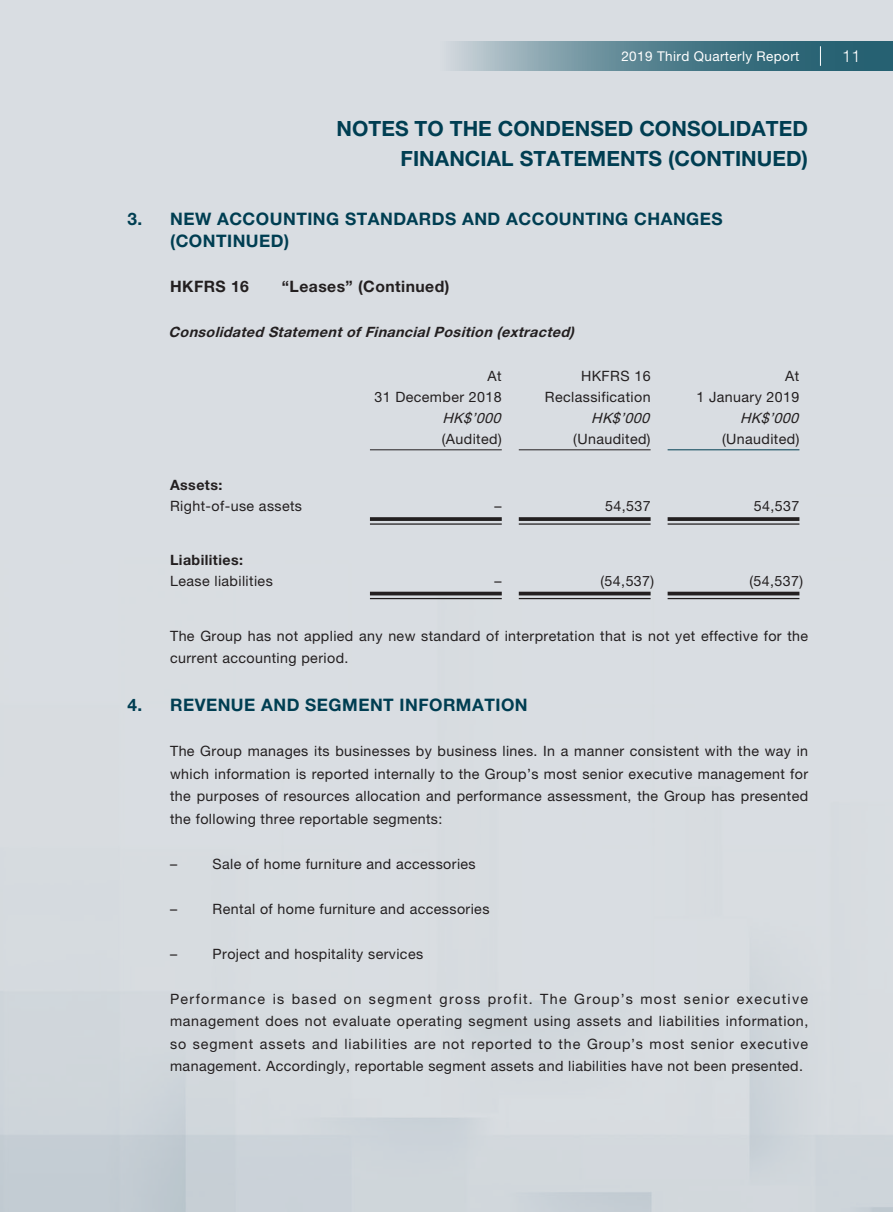
<style>
.page{position:relative;width:893px;height:1212px;background:#d9dde2}
.page>*{position:absolute;margin:0;border:0;box-sizing:border-box;transform-origin:0 0}
.t1{font:700 21px/30px "Helvetica Neue LT Std";letter-spacing:.005em;color:#003e52;text-align:right}
.t2{font:700 17.25px/22.5px "Helvetica Neue LT Std";letter-spacing:.03em;color:#003e52}
.t3{font:300 16.5px "Helvetica LT Std";color:#fff}
.t4{font:700 15.75px "Helvetica Neue LT Std";letter-spacing:.03em;color:#231f20}
.t5{font:14.25px/22.5px "Helvetica Neue LT Std";letter-spacing:.03em;color:#231f20;text-align:justify}
.t6{font:italic 700 14.25px "Helvetica Neue LT Std";color:#231f20}
.t7{font:italic 14.25px "Helvetica Neue LT Std";color:#231f20}
.t8{font:700 14.25px "Helvetica Neue LT Std";letter-spacing:.03em;color:#231f20}
.t9{font:13.5px "Helvetica Neue LT Std";letter-spacing:.03em;color:#fff}
</style>
<div class="page">
<svg style="left:451px;top:41px;width:442px;height:30px;background:#5c8694"></svg>
<svg style="left:820px;top:46px;width:1px;height:20px"></svg>
<hr style="left:370px;top:449px;width:132px;height:1px;background:#231f20">
<hr style="left:519px;top:449px;width:132px;height:1px;background:#231f20">
<hr style="left:668px;top:449px;width:131px;height:1px;background:#003e52">
<svg style="left:370px;top:517px;width:132px;height:4px"></svg>
<hr style="left:370px;top:523px;width:132px;height:2px;background:#231f20">
<svg style="left:519px;top:517px;width:132px;height:4px"></svg>
<hr style="left:519px;top:523px;width:132px;height:2px;background:#231f20">
<svg style="left:668px;top:517px;width:131px;height:4px"></svg>
<hr style="left:668px;top:523px;width:131px;height:2px;background:#231f20">
<hr style="left:370px;top:592px;width:132px;height:3px;background:#231f20">
<hr style="left:370px;top:598px;width:132px;height:1px;background:#231f20">
<hr style="left:519px;top:592px;width:132px;height:3px;background:#231f20">
<hr style="left:519px;top:598px;width:132px;height:1px;background:#231f20">
<hr style="left:668px;top:592px;width:131px;height:3px;background:#231f20">
<hr style="left:668px;top:598px;width:131px;height:1px;background:#231f20">
<p class="t9" style="left:621px;top:48px;width:180px">2019 Third Quarterly Report</p>
<p class="t3" style="left:842px;top:46px;width:20px">11</p>
<h1 class="t1" style="left:336px;top:113px;width:473px">NOTES TO THE CONDENSED CONSOLIDATED<br>FINANCIAL STATEMENTS (CONTINUED)</h1>
<p class="t2" style="left:170px;top:207px;width:554px;text-indent:-43px">3. NEW ACCOUNTING STANDARDS AND ACCOUNTING CHANGES (CONTINUED)</p>
<p class="t4" style="left:170px;top:277px;width:80px">HKFRS 16</p>
<p class="t4" style="left:282px;top:277px;width:169px">“Leases” (Continued)</p>
<p class="t6" style="left:169px;top:323px;width:407px">Consolidated StatementofFinancialPosition (extracted)</p>
<p class="t5" style="left:488px;top:364px;width:16px">At</p>
<p class="t5" style="left:581px;top:364px;width:71px">HKFRS 16</p>
<p class="t5" style="left:785px;top:364px;width:16px">At</p>
<p class="t5" style="left:374px;top:385px;width:129px">31 December 2018</p>
<p class="t5" style="left:545px;top:385px;width:107px">Reclassification</p>
<p class="t5" style="left:696px;top:385px;width:105px">1 January 2019</p>
<p class="t7" style="left:442px;top:409px;width:64px">HK$’000</p>
<p class="t7" style="left:591px;top:409px;width:64px">HK$’000</p>
<p class="t7" style="left:740px;top:409px;width:64px">HK$’000</p>
<p class="t5" style="left:442px;top:427px;width:61px">(Audited)</p>
<p class="t5" style="left:573px;top:427px;width:79px">(Unaudited)</p>
<p class="t5" style="left:722px;top:427px;width:79px">(Unaudited)</p>
<p class="t8" style="left:170px;top:476px;width:54px">Assets:</p>
<p class="t5" style="left:170px;top:495px;width:134px">Right-of-use assets</p>
<p class="t5" style="left:495px;top:495px;width:9px">–</p>
<p class="t5" style="left:605px;top:495px;width:47px">54,537</p>
<p class="t5" style="left:754px;top:495px;width:47px">54,537</p>
<p class="t8" style="left:170px;top:551px;width:74px">Liabilities:</p>
<p class="t5" style="left:170px;top:569px;width:104px">Lease liabilities</p>
<p class="t5" style="left:495px;top:569px;width:9px">–</p>
<p class="t5" style="left:601px;top:569px;width:55px">(54,537)</p>
<p class="t5" style="left:749px;top:569px;width:55px">(54,537)</p>
<p class="t5" style="left:170px;top:624px;width:640px">The Group has not applied any new standard of interpretation that is not yet effective for the current accounting period.</p>
<p class="t2" style="left:128px;top:693px;width:402px">4. REVENUE AND SEGMENT INFORMATION</p>
<p class="t5" style="left:170px;top:739px;width:640px">The Group manages its businesses by business lines. In a manner consistent with the way in which information is reported internally to the Group’s most senior executive management for the purposes of resources allocation and performance assessment, the Group has presented the following three reportable segments:</p>
<p class="t5" style="left:170px;top:852px;width:9px">–</p>
<p class="t5" style="left:213px;top:852px;width:265px">Sale of home furniture and accessories</p>
<p class="t5" style="left:170px;top:897px;width:9px">–</p>
<p class="t5" style="left:213px;top:897px;width:278px">Rental of home furniture and accessories</p>
<p class="t5" style="left:170px;top:942px;width:9px">–</p>
<p class="t5" style="left:213px;top:942px;width:212px">Project and hospitality services</p>
<p class="t5" style="left:170px;top:987px;width:640px">Performance is based on segment gross profit. The Group’s most senior executive management does not evaluate operating segment using assets and liabilities information, so segment assets and liabilities are not reported to the Group’s most senior executive management. Accordingly, reportable segment assets and liabilities have not been presented.</p>
</div>
